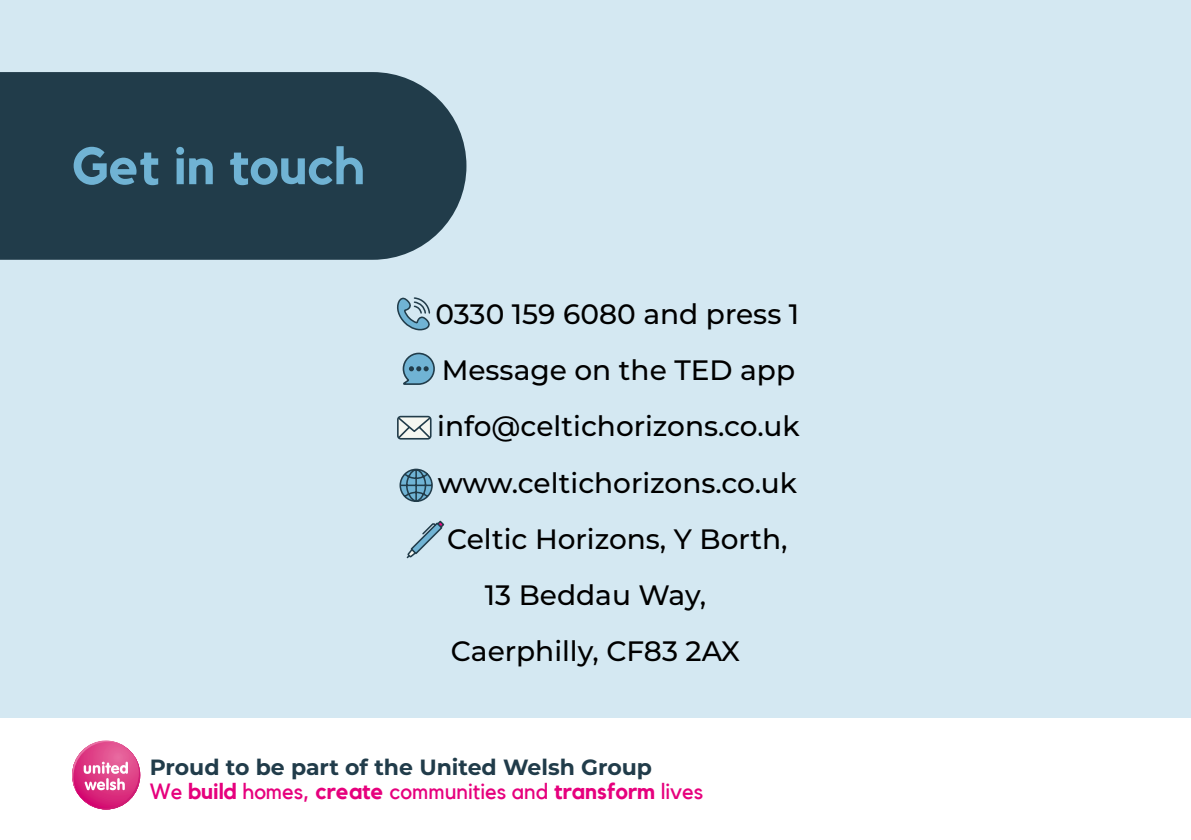
<style>
.page{position:relative;width:1191px;height:840px;background:#fff}
.page>*{position:absolute;margin:0;border:0;box-sizing:border-box;transform-origin:0 0}
.Main_body{font:700 52px "Kollektif";color:#70b3d4}
.Main_body-2{font:500 28px "Montserrat";color:#000}
.t1{font:700 22px/24px "Montserrat";color:#213c4a}
.s1{font-family:"Kollektif";font-weight:400;color:#e6007d}
.s2{font-family:"Kollektif";color:#e6007d}
</style>
<div class="page">
<div style="left:0;top:0;width:1191px;height:717px;background:#d4e8f2"></div>
<svg style="left:397px;top:297px;width:34px;height:34px"></svg>
<svg style="left:402px;top:352px;width:33px;height:33px"></svg>
<svg style="left:397px;top:415px;width:35px;height:25px"></svg>
<svg style="left:399px;top:468px;width:34px;height:34px"></svg>
<svg style="left:406px;top:548px;width:10px;height:11px"></svg>
<div style="left:435px;top:520px;width:9px;height:9px;border:2px solid #213c4a;border-radius:3px"></div>
<svg style="left:411px;top:523px;width:30px;height:30px"></svg>
<div style="left:411px;top:522px;width:31px;height:32px;border:2px solid #213c4a;border-radius:4px"></div>
<svg style="left:421px;top:521px;width:16px;height:14px"></svg>
<div style="left:0;top:72px;width:466px;height:188px;background:#213c4a"></div>
<svg style="left:72px;top:740px;width:68px;height:69px"></svg>
<p class="Main_body" style="left:72px;top:135px;width:293px">Get in touch</p>
<p class="Main_body-2" style="left:435px;top:295px;width:365px">0330 159 6080 and press 1</p>
<p class="Main_body-2" style="left:442px;top:351px;width:355px">Message on the TED app</p>
<p class="Main_body-2" style="left:437px;top:407px;width:364px">info@celtichorizons.co.uk</p>
<p class="Main_body-2" style="left:438px;top:463px;width:361px">www.celtichorizons.co.uk</p>
<p class="Main_body-2" style="left:447px;top:519px;width:342px">Celtic Horizons, Y Borth,</p>
<p class="Main_body-2" style="left:485px;top:575px;width:223px">13 Beddau Way,</p>
<p class="Main_body-2" style="left:451px;top:631px;width:291px">Caerphilly, CF83 2AX</p>
<p class="t1" style="left:150px;top:753px;width:555px">Proud to be part of the United Welsh Group<br><span class="s1">We</span> <span class="s2">build</span> <span class="s1">homes,</span> <span class="s2">create</span> <span class="s1">communities and</span> <span class="s2">transform</span> <span class="s1">lives</span></p>
</div>
